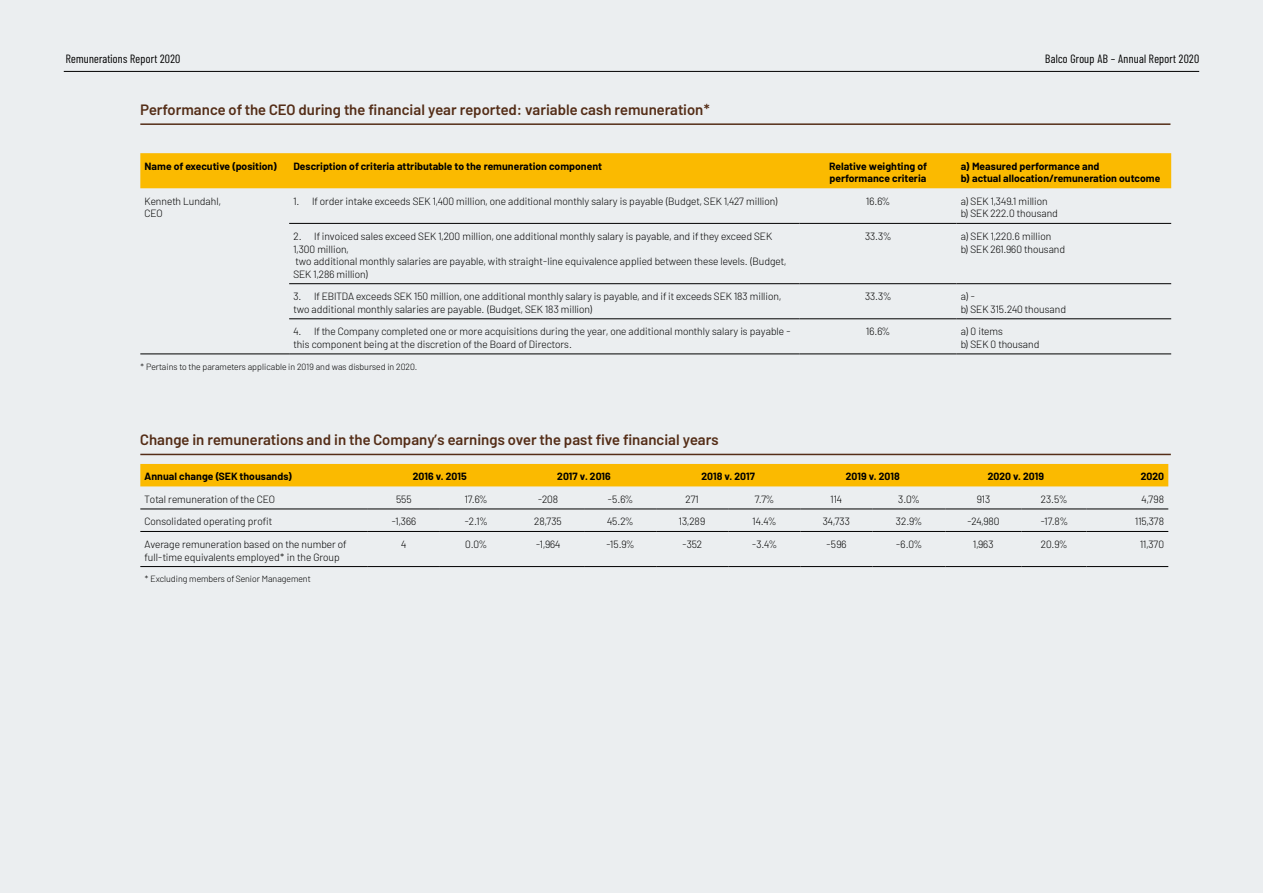
<style>
.page{position:relative;width:1263px;height:893px;background:#ebeef0}
.page>*{position:absolute;margin:0;border:0;box-sizing:border-box;transform-origin:0 0}
.t1{font:600 15px "Barlow";color:#542d17}
.t2{font:12px "Barlow Condensed";letter-spacing:.02em;color:#000}
.t3{font:300 10.5px/12.6px "Barlow";color:#000}
.t4{font:700 10.5px/12.6px "Barlow";color:#000}
.t5{font:300 9px "Barlow";color:#000}
</style>
<div class="page">
<hr style="left:140px;top:123px;width:1030px;height:2px;background:#542d17">
<div style="left:140px;top:153px;width:1031px;height:35px;background:#fbba00"></div>
<hr style="left:140px;top:354px;width:149px;height:1px;background:#000">
<hr style="left:289px;top:354px;width:510px;height:1px;background:#000">
<hr style="left:799px;top:354px;width:157px;height:1px;background:#000">
<hr style="left:956px;top:354px;width:215px;height:1px;background:#000">
<hr style="left:289px;top:223px;width:510px;height:1px;background:#000">
<hr style="left:799px;top:223px;width:157px;height:1px;background:#000">
<hr style="left:956px;top:223px;width:215px;height:1px;background:#000">
<hr style="left:289px;top:283px;width:510px;height:1px;background:#000">
<hr style="left:799px;top:283px;width:157px;height:1px;background:#000">
<hr style="left:956px;top:283px;width:215px;height:1px;background:#000">
<hr style="left:289px;top:319px;width:510px;height:1px;background:#000">
<hr style="left:799px;top:319px;width:157px;height:1px;background:#000">
<hr style="left:956px;top:319px;width:215px;height:1px;background:#000">
<hr style="left:140px;top:454px;width:1031px;height:1px;background:#542d17">
<div style="left:140px;top:464px;width:1028px;height:22px;background:#fbba00"></div>
<hr style="left:140px;top:509px;width:228px;height:1px;background:#000">
<hr style="left:368px;top:509px;width:72px;height:1px;background:#000">
<hr style="left:440px;top:509px;width:72px;height:1px;background:#000">
<hr style="left:512px;top:509px;width:72px;height:1px;background:#000">
<hr style="left:584px;top:509px;width:72px;height:1px;background:#000">
<hr style="left:656px;top:509px;width:72px;height:1px;background:#000">
<hr style="left:728px;top:509px;width:72px;height:1px;background:#000">
<hr style="left:800px;top:509px;width:72px;height:1px;background:#000">
<hr style="left:872px;top:509px;width:73px;height:1px;background:#000">
<hr style="left:945px;top:509px;width:76px;height:1px;background:#000">
<hr style="left:1021px;top:509px;width:65px;height:1px;background:#000">
<hr style="left:1086px;top:509px;width:82px;height:1px;background:#000">
<hr style="left:140px;top:531px;width:228px;height:1px;background:#000">
<hr style="left:368px;top:531px;width:72px;height:1px;background:#000">
<hr style="left:440px;top:531px;width:72px;height:1px;background:#000">
<hr style="left:512px;top:531px;width:72px;height:1px;background:#000">
<hr style="left:584px;top:531px;width:72px;height:1px;background:#000">
<hr style="left:656px;top:531px;width:72px;height:1px;background:#000">
<hr style="left:728px;top:531px;width:72px;height:1px;background:#000">
<hr style="left:800px;top:531px;width:72px;height:1px;background:#000">
<hr style="left:872px;top:531px;width:73px;height:1px;background:#000">
<hr style="left:945px;top:531px;width:76px;height:1px;background:#000">
<hr style="left:1021px;top:531px;width:65px;height:1px;background:#000">
<hr style="left:1086px;top:531px;width:82px;height:1px;background:#000">
<hr style="left:140px;top:566px;width:228px;height:1px;background:#000">
<hr style="left:368px;top:566px;width:72px;height:1px;background:#000">
<hr style="left:440px;top:566px;width:72px;height:1px;background:#000">
<hr style="left:512px;top:566px;width:72px;height:1px;background:#000">
<hr style="left:584px;top:566px;width:72px;height:1px;background:#000">
<hr style="left:656px;top:566px;width:72px;height:1px;background:#000">
<hr style="left:728px;top:566px;width:72px;height:1px;background:#000">
<hr style="left:800px;top:566px;width:72px;height:1px;background:#000">
<hr style="left:872px;top:566px;width:73px;height:1px;background:#000">
<hr style="left:945px;top:566px;width:76px;height:1px;background:#000">
<hr style="left:1021px;top:566px;width:65px;height:1px;background:#000">
<hr style="left:1086px;top:566px;width:82px;height:1px;background:#000">
<hr style="left:64px;top:71px;width:1135px;height:1px;background:#000">
<p class="t2" style="left:66px;top:50px;width:116px">Remunerations Report 2020</p>
<p class="t2" style="left:1045px;top:50px;width:155px">Balco Group AB – Annual Report 2020</p>
<h1 class="t1" style="left:140px;top:98px;width:571px">Performance of the CEO during the financial year reported: variable cash remuneration*</h1>
<p class="t4" style="left:145px;top:159px;width:134px">Name of executive (position)</p>
<p class="t4" style="left:293px;top:159px;width:310px">Description of criteria attributable to the remuneration component</p>
<p class="t4" style="left:829px;top:159px;width:100px">Relative weighting of performance criteria</p>
<p class="t4" style="left:961px;top:159px;width:201px">a) Measured performance and<br>b) actual allocation/remuneration outcome</p>
<p class="t3" style="left:145px;top:194px;width:78px">Kenneth Lundahl,<br>CEO</p>
<p class="t3" style="left:293px;top:194px;width:486px">1. If order intake exceeds SEK 1,400 million, one additional monthly salary is payable (Budget, SEK 1,427 million)</p>
<p class="t3" style="left:866px;top:194px;width:25px">16.6%</p>
<p class="t3" style="left:961px;top:194px;width:99px">a) SEK 1,349.1 million b) SEK 222.0 thousand</p>
<p class="t3" style="left:293px;top:229px;width:494px">2. If invoiced sales exceed SEK 1,200 million, one additional monthly salary is payable, and if they exceed SEK 1,300 million,<br>two additional monthly salaries are payable, with straight-line equivalence applied between these levels. (Budget, SEK 1,286 million)</p>
<p class="t3" style="left:865px;top:229px;width:27px">33.3%</p>
<p class="t3" style="left:961px;top:229px;width:106px">a) SEK 1,220.6 million<br>b) SEK 261.960 thousand</p>
<p class="t3" style="left:293px;top:289px;width:489px">3. If EBITDA exceeds SEK 150 million, one additional monthly salary is payable, and if it exceeds SEK 183 million, two additional monthly salaries are payable. (Budget, SEK 183 million)</p>
<p class="t3" style="left:865px;top:289px;width:27px">33.3%</p>
<p class="t3" style="left:961px;top:289px;width:107px">a) -<br>b) SEK 315.240 thousand</p>
<p class="t3" style="left:293px;top:324px;width:499px">4. If the Company completed one or more acquisitions during the year, one additional monthly salary is payable - this component being at the discretion of the Board of Directors.</p>
<p class="t3" style="left:866px;top:324px;width:25px">16.6%</p>
<p class="t3" style="left:961px;top:324px;width:80px">a) 0 items<br>b) SEK 0 thousand</p>
<p class="t5" style="left:140px;top:360px;width:278px">* Pertains to the parameters applicable in 2019 and was disbursed in 2020.</p>
<h1 class="t1" style="left:140px;top:429px;width:580px">Change in remunerations and in the Company’s earnings over the past five financial years</h1>
<p class="t4" style="left:145px;top:470px;width:149px">Annual change (SEK thousands)</p>
<p class="t4" style="left:413px;top:470px;width:55px">2016 v. 2015</p>
<p class="t4" style="left:557px;top:470px;width:55px">2017 v. 2016</p>
<p class="t4" style="left:701px;top:470px;width:55px">2018 v. 2017</p>
<p class="t4" style="left:846px;top:470px;width:55px">2019 v. 2018</p>
<p class="t4" style="left:988px;top:470px;width:58px">2020 v. 2019</p>
<p class="t4" style="left:1141px;top:470px;width:25px">2020</p>
<p class="t3" style="left:145px;top:492px;width:132px">Total remuneration of the CEO</p>
<p class="t3" style="left:396px;top:492px;width:17px">555</p>
<p class="t3" style="left:465px;top:492px;width:24px">17.6%</p>
<p class="t3" style="left:538px;top:492px;width:22px">-208</p>
<p class="t3" style="left:607px;top:492px;width:27px">-5.6%</p>
<p class="t3" style="left:685px;top:492px;width:15px">271</p>
<p class="t3" style="left:755px;top:492px;width:20px">7.7%</p>
<p class="t3" style="left:830px;top:492px;width:13px">114</p>
<p class="t3" style="left:898px;top:492px;width:23px">3.0%</p>
<p class="t3" style="left:976px;top:492px;width:15px">913</p>
<p class="t3" style="left:1041px;top:492px;width:28px">23.5%</p>
<p class="t3" style="left:1141px;top:492px;width:24px">4,798</p>
<p class="t3" style="left:145px;top:515px;width:129px">Consolidated operating profit</p>
<p class="t3" style="left:391px;top:515px;width:26px">-1,366</p>
<p class="t3" style="left:465px;top:515px;width:24px">-2.1%</p>
<p class="t3" style="left:534px;top:515px;width:29px">28,735</p>
<p class="t3" style="left:607px;top:515px;width:28px">45.2%</p>
<p class="t3" style="left:679px;top:515px;width:28px">13,289</p>
<p class="t3" style="left:752px;top:515px;width:25px">14.4%</p>
<p class="t3" style="left:823px;top:515px;width:28px">34,733</p>
<p class="t3" style="left:896px;top:515px;width:27px">32.9%</p>
<p class="t3" style="left:967px;top:515px;width:34px">-24,980</p>
<p class="t3" style="left:1040px;top:515px;width:29px">-17.8%</p>
<p class="t3" style="left:1135px;top:515px;width:30px">115,378</p>
<p class="t3" style="left:145px;top:537px;width:204px">Average remuneration based on the number of full-time equivalents employed* in the Group</p>
<p class="t3" style="left:401px;top:537px;width:7px">4</p>
<p class="t3" style="left:465px;top:537px;width:23px">0.0%</p>
<p class="t3" style="left:536px;top:537px;width:26px">-1,964</p>
<p class="t3" style="left:606px;top:537px;width:29px">-15.9%</p>
<p class="t3" style="left:682px;top:537px;width:21px">-352</p>
<p class="t3" style="left:752px;top:537px;width:26px">-3.4%</p>
<p class="t3" style="left:826px;top:537px;width:22px">-596</p>
<p class="t3" style="left:896px;top:537px;width:27px">-6.0%</p>
<p class="t3" style="left:973px;top:537px;width:22px">1,963</p>
<p class="t3" style="left:1041px;top:537px;width:28px">20.9%</p>
<p class="t3" style="left:1140px;top:537px;width:26px">11,370</p>
<p class="t5" style="left:145px;top:572px;width:167px">* Excluding members of Senior Management</p>
</div>
